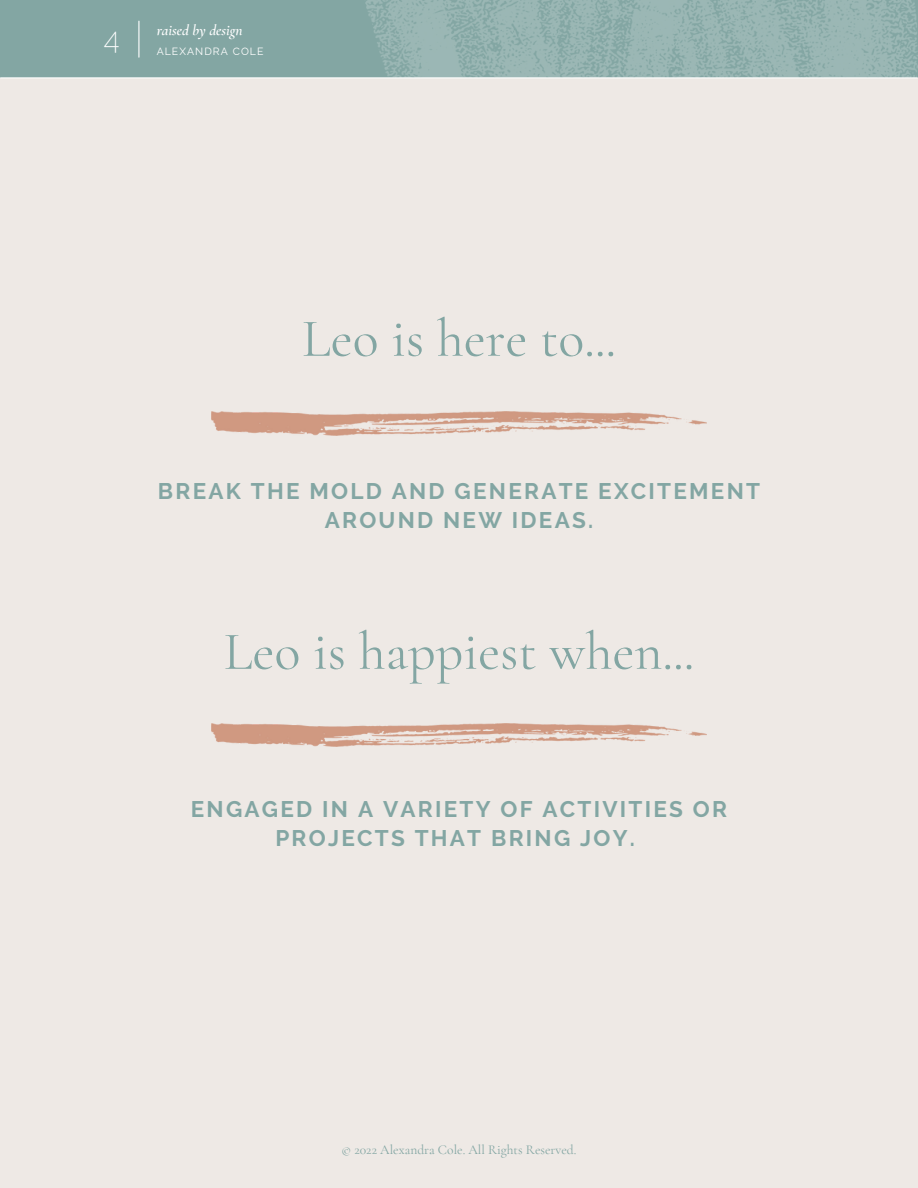
<style>
.page{position:relative;width:918px;height:1188px;background:#fff}
.page>*{position:absolute;margin:0;border:0;box-sizing:border-box;transform-origin:0 0}
.t1{font:54px "Cormorant Garamond";color:#83a6a3}
.t2{font:200 30px "Raleway";color:#fff}
.t3{font:700 22.5px/29.2px "Raleway";letter-spacing:.1em;color:#83a6a3;text-align:center}
.t4{font:italic 600 15px "Cormorant Garamond";color:#fff}
.t5{font:13.5px "Cormorant Garamond";color:#83a6a3}
.t6{font:10.5px "Raleway";letter-spacing:.1em;color:#fff}
</style>
<div class="page">
<div style="left:0;top:78px;width:918px;height:1110px;background:#eee9e5"></div>
<div style="left:0;top:0;width:918px;height:78px;background:#83a6a3"></div>
<hr style="left:138px;top:21px;width:1px;height:36px;background:#fff">
<img style="left:365px;top:0;width:553px;height:78px">
<hr style="left:1px;top:77px;width:916px;height:1px;background:#fff">
<img style="left:211px;top:412px;width:495px;height:23px">
<img style="left:211px;top:723px;width:495px;height:24px">
<h2 class="t2" style="left:104px;top:20px;width:17px">4</h2>
<p class="t4" style="left:157px;top:21px;width:87px">raised by design</p>
<p class="t6" style="left:157px;top:45px;width:108px">ALEXANDRA COLE</p>
<h1 class="t1" style="left:302px;top:306px;width:316px">Leo is here to...</h1>
<p class="t3" style="left:158px;top:477px;width:604px">BREAK THE MOLD AND GENERATE EXCITEMENT<br>AROUND NEW IDEAS.</p>
<h1 class="t1" style="left:224px;top:619px;width:472px">Leo is happiest when...</h1>
<p class="t3" style="left:191px;top:795px;width:538px">ENGAGED IN A VARIETY OF ACTIVITIES OR<br>PROJECTS THAT BRING JOY.</p>
<p class="t5" style="left:342px;top:1141px;width:236px">© 2022 Alexandra Cole. All Rights Reserved.</p>
</div>
